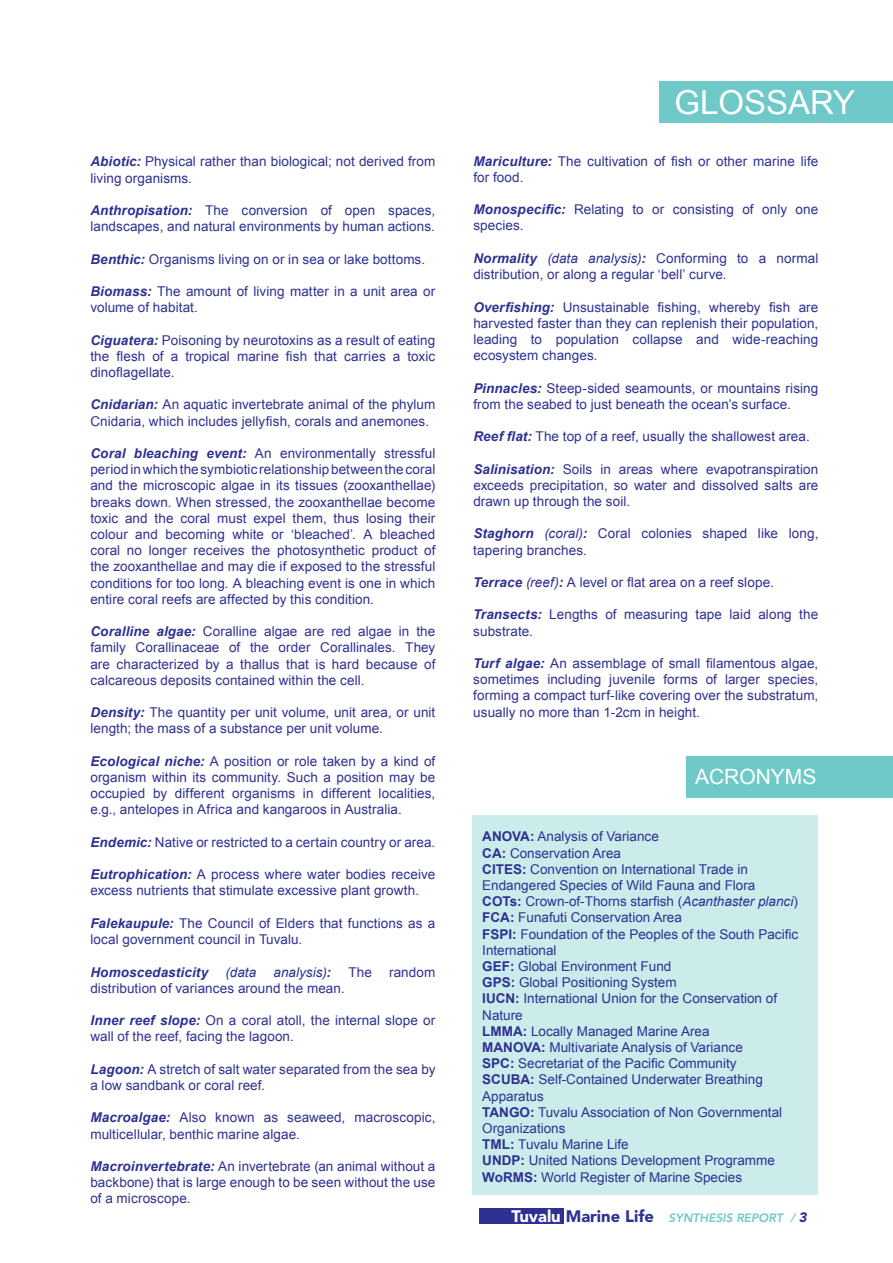
<style>
.page{position:relative;width:893px;height:1263px;background:#fff}
.page>*{position:absolute;margin:0;border:0;box-sizing:border-box;transform-origin:0 0}
.t1{font:33px "Arial";color:#fff}
.t2{font:21px "Arial";color:#fff}
.t3{font:13.5px/16.2px "Arial";letter-spacing:.005em;color:#2e3092}
.t4{font:italic 700 13.5px "Arial";letter-spacing:.01em;color:#2e3092}
.t5{font:italic 13.5px "Arial";letter-spacing:.005em;color:#2e3092}
.t6{font:700 13.5px "Arial";color:#2e3092}
.t7{font:italic 800 12px "Avenir";color:#6ec9c8}
.s1{font-weight:700;font-style:italic}
.s2{font-weight:700}
.s3{font-style:italic}
.s4{font-weight:900;font-style:normal;font-size:16.5px;color:#fff}
.s5{font-weight:900;font-style:normal;font-size:16.5px;color:#2e3092}
.s6{font-weight:900;font-size:13.5px;color:#2e3092}
</style>
<div class="page">
<div style="left:473px;top:815px;width:345px;height:380px;background:#ccecec"></div>
<div style="left:660px;top:81px;width:233px;height:42px;background:#6ec9c8"></div>
<div style="left:687px;top:756px;width:206px;height:42px;background:#6ec9c8"></div>
<div style="left:480px;top:1208px;width:84px;height:16px;background:#2e3092"></div>
<p class="t3" style="left:90px;top:154px;width:347px"><span class="s1">Abiotic:</span> Physical rather than biological; not derived from living organisms.</p>
<p class="t3" style="left:90px;top:202px;width:346px"><span class="s1">Anthropisation:</span> The conversion of open spaces, landscapes, and natural environments by human actions.</p>
<p class="t3" style="left:90px;top:251px;width:336px"><span class="s1">Benthic:</span> Organisms living on or in sea or lake bottoms.</p>
<p class="t3" style="left:90px;top:283px;width:346px"><span class="s1">Biomass:</span> The amount of living matter in a unit area or volume of habitat.</p>
<p class="t3" style="left:90px;top:332px;width:347px;text-align:justify"><span class="s1">Ciguatera:</span> Poisoning by neurotoxins as a result of eating the flesh of a tropical marine fish that carries a toxic dinoflagellate.</p>
<p class="t3" style="left:90px;top:397px;width:347px"><span class="s1">Cnidarian:</span> An aquatic invertebrate animal of the phylum<br>Cnidaria, which includes jellyfish, corals and anemones.</p>
<p class="t3" style="left:90px;top:445px;width:347px;text-align:justify"><span class="s1">Coral bleaching event:</span> An environmentally stressful period in which the symbiotic relationship between the coral and the microscopic algae in its tissues (zooxanthellae) breaks down. When stressed, the zooxanthellae become toxic and the coral must expel them, thus losing their colour and becoming white or ‘bleached’. A bleached coral no longer receives the photosynthetic product of the zooxanthellae and may die if exposed to the stressful conditions for too long. A bleaching event is one in which entire coral reefs are affected by this condition.</p>
<p class="t3" style="left:90px;top:623px;width:347px;text-align:justify"><span class="s1">Coralline algae:</span> Coralline algae are red algae in the family Corallinaceae of the order Corallinales. They are characterized by a thallus that is hard because of calcareous deposits contained within the cell.</p>
<p class="t3" style="left:90px;top:704px;width:347px"><span class="s1">Density:</span> The quantity per unit volume, unit area, or unit length; the mass of a substance per unit volume.</p>
<p class="t3" style="left:90px;top:753px;width:347px;text-align:justify"><span class="s1">Ecological niche:</span> A position or role taken by a kind of organism within its community. Such a position may be occupied by different organisms in different localities, e.g., antelopes in Africa and kangaroos in Australia.</p>
<p class="t3" style="left:90px;top:834px;width:347px"><span class="s1">Endemic:</span> Native or restricted to a certain country or area.</p>
<p class="t3" style="left:90px;top:866px;width:347px"><span class="s1">Eutrophication:</span> A process where water bodies receive excess nutrients that stimulate excessive plant growth.</p>
<p class="t3" style="left:90px;top:915px;width:347px"><span class="s1">Falekaupule:</span> The Council of Elders that functions as a local government council in Tuvalu.</p>
<p class="t4" style="left:90px;top:963px;width:120px">Homoscedasticity</p>
<p class="t5" style="left:226px;top:963px;width:32px">(data</p>
<p class="t5" style="left:273px;top:963px;width:59px">analysis)<span class="s2">:</span></p>
<p class="t3" style="left:348px;top:964px;width:25px">The</p>
<p class="t3" style="left:389px;top:964px;width:48px">random</p>
<p class="t3" style="left:90px;top:980px;width:256px">distribution of variances around the mean.</p>
<p class="t3" style="left:90px;top:1012px;width:347px"><span class="s1">Inner reef slope:</span> On a coral atoll, the internal slope or wall of the reef, facing the lagoon.</p>
<p class="t3" style="left:90px;top:1061px;width:347px"><span class="s1">Lagoon:</span> A stretch of salt water separated from the sea by a low sandbank or coral reef.</p>
<p class="t3" style="left:90px;top:1109px;width:347px"><span class="s1">Macroalgae:</span> Also known as seaweed, macroscopic, multicellular, benthic marine algae.</p>
<p class="t3" style="left:90px;top:1158px;width:347px;text-align:justify"><span class="s1">Macroinvertebrate:</span> An invertebrate (an animal without a backbone) that is large enough to be seen without the use of a microscope.</p>
<h1 class="t1" style="left:674px;top:81px;width:182px">GLOSSARY</h1>
<p class="t3" style="left:473px;top:153px;width:346px"><span class="s1">Mariculture:</span> The cultivation of fish or other marine life for food.</p>
<p class="t3" style="left:473px;top:202px;width:346px"><span class="s1">Monospecific:</span> Relating to or consisting of only one species.</p>
<p class="t3" style="left:473px;top:250px;width:347px"><span class="s1">Normality</span> <span class="s3">(data analysis)</span><span class="s1">:</span> Conforming to a normal distribution, or along a regular ‘bell’ curve.</p>
<p class="t3" style="left:473px;top:299px;width:347px;text-align:justify"><span class="s1">Overfishing:</span> Unsustainable fishing, whereby fish are harvested faster than they can replenish their population, leading to population collapse and wide-reaching ecosystem changes.</p>
<p class="t3" style="left:473px;top:380px;width:346px"><span class="s1">Pinnacles:</span> Steep-sided seamounts, or mountains rising from the seabed to just beneath the ocean’s surface.</p>
<p class="t3" style="left:473px;top:428px;width:338px"><span class="s1">Reef flat:</span> The top of a reef, usually the shallowest area.</p>
<p class="t3" style="left:473px;top:461px;width:347px;text-align:justify"><span class="s1">Salinisation:</span> Soils in areas where evapotranspiration exceeds precipitation, so water and dissolved salts are drawn up through the soil.</p>
<p class="t3" style="left:473px;top:526px;width:347px"><span class="s1">Staghorn</span> <span class="s3">(coral)</span><span class="s1">:</span> Coral colonies shaped like long, tapering branches.</p>
<p class="t3" style="left:473px;top:574px;width:302px"><span class="s1">Terrace</span> <span class="s3">(reef)</span><span class="s1">:</span> A level or flat area on a reef slope.</p>
<p class="t3" style="left:473px;top:607px;width:346px"><span class="s1">Transects:</span> Lengths of measuring tape laid along the substrate.</p>
<p class="t3" style="left:473px;top:655px;width:347px;text-align:justify"><span class="s1">Turf algae:</span> An assemblage of small filamentous algae, sometimes including juvenile forms of larger species, forming a compact turf-like covering over the substratum, usually no more than 1-2cm in height.</p>
<h2 class="t2" style="left:695px;top:763px;width:123px">ACRONYMS</h2>
<p class="t6" style="left:482px;top:828px;width:11px">ANO</p>
<p class="t3" style="left:482px;top:829px;width:317px;text-indent:30px"><span class="s2">VA:</span> Analysis of Variance<br><span class="s2">CA:</span> Conservation Area<br><span class="s2">CITES :</span> Convention on International Trade in<br>Endangered Species of Wild Fauna and Flora<br><span class="s2">COTs:</span> Crown-of-Thorns starfish (<span class="s3">Acanthaster planci</span>)<br><span class="s2">FCA:</span> Funafuti Conservation Area<br><span class="s2">FS PI:</span> Foundation of the Peoples of the South Pacific<br>International<br><span class="s2">GEF :</span> Global Environment Fund<br><span class="s2">GPS:</span> Global Positioning System<br><span class="s2">IUCN:</span> International Union for the Conservation of<br>Nature<br><span class="s2">LMMA:</span> Locally Managed Marine Area<br><span class="s2">MANO</span></p>
<p class="t3" style="left:482px;top:1039px;width:301px;text-indent:41px"><span class="s2">VA:</span> Multivariate Analysis of Variance<br><span class="s2">SPC:</span> Secretariat of the Pacific Community <span class="s2">SCUBA:</span> Self-Contained Underwater Breathing Apparatus<br><span class="s2">TAN GO:</span> Tuvalu Association of Non Governmental Organizations<br><span class="s2">TML:</span> Tuvalu Marine Life<br><span class="s2">UNDP:</span> United Nations Development Programme <span class="s2">WoRMS:</span> World Register of Marine Species</p>
<p class="t7" style="left:511px;top:1211px;width:297px"><span class="s4">Tuvalu</span> <span class="s5">Marine Life</span> SYNTHESIS REPORT / <span class="s6">3</span></p>
</div>
